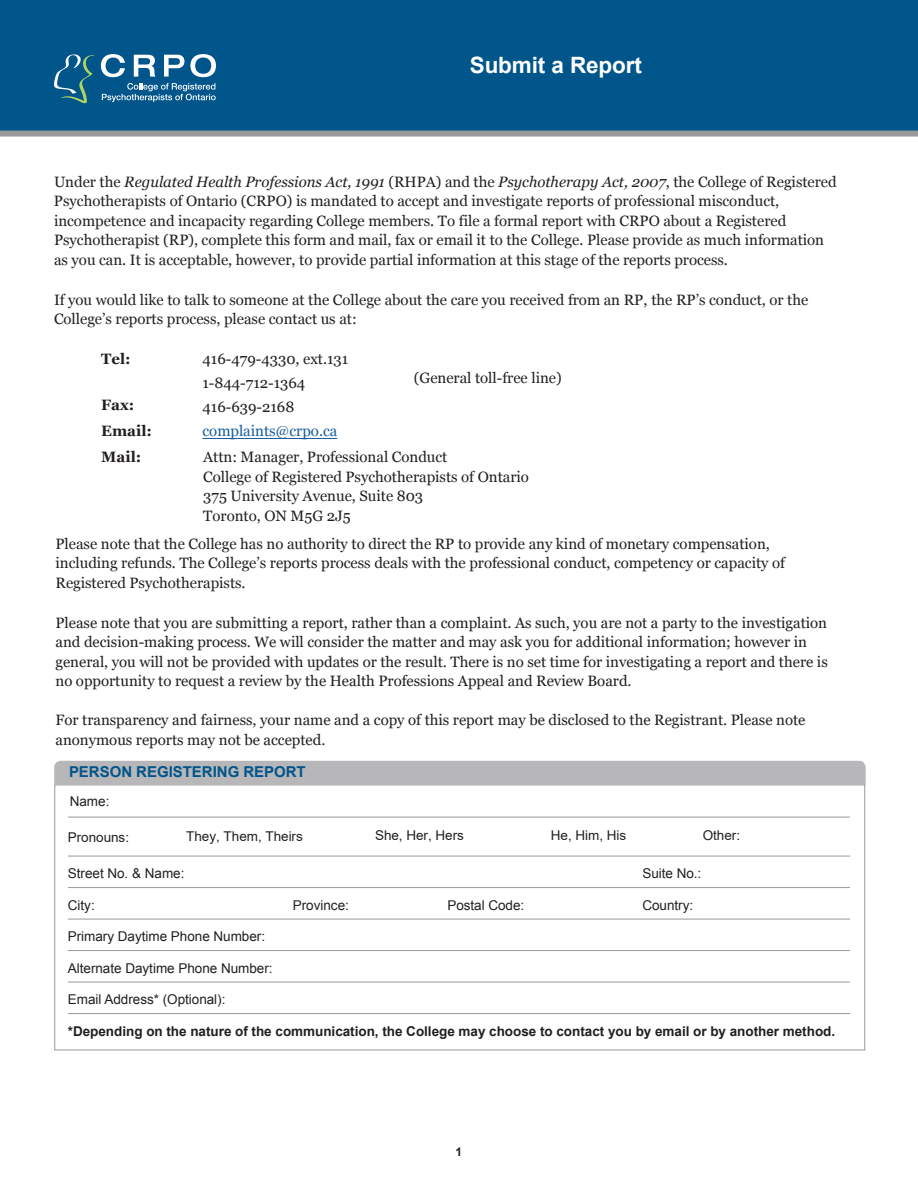
<style>
.page{position:relative;width:918px;height:1188px;background:#fff}
.page>*{position:absolute;margin:0;border:0;box-sizing:border-box;transform-origin:0 0}
.t1{font:700 22.5px "Arial";letter-spacing:-.005em;color:#fff}
.t2{font:15px/19.5px "Georgia";color:#231f20}
.t3{font:700 15px "Arial";color:#00558b}
.t4{font:700 15px "Georgia";color:#231f20}
.t5{font:13.5px "Arial";color:#231f20}
.t6{font:700 13.5px "Arial";color:#231f20}
.t7{font:13.5px "Arial";color:#231f20}
.t8{font:700 12px "Arial";color:#231f20}
.s1{font-style:italic}
.s2{color:#175d9e}
</style>
<div class="page">
<div style="left:0;top:0;width:918px;height:131px;background:#00558b"></div>
<div style="left:0;top:131px;width:918px;height:6px;background:#99989b"></div>
<svg style="left:101px;top:54px;width:24px;height:23px"></svg>
<svg style="left:164px;top:55px;width:20px;height:22px"></svg>
<svg style="left:134px;top:55px;width:21px;height:22px"></svg>
<svg style="left:190px;top:54px;width:26px;height:23px"></svg>
<svg style="left:102px;top:83px;width:114px;height:19px"></svg>
<svg style="left:54px;top:54px;width:41px;height:49px"></svg>
<hr style="left:68px;top:817px;width:782px;height:1px;background:#99989b">
<hr style="left:68px;top:856px;width:782px;height:1px;background:#99989b">
<hr style="left:68px;top:887px;width:782px;height:1px;background:#99989b">
<hr style="left:68px;top:919px;width:782px;height:1px;background:#99989b">
<hr style="left:68px;top:950px;width:782px;height:1px;background:#99989b">
<hr style="left:68px;top:982px;width:782px;height:1px;background:#99989b">
<hr style="left:68px;top:1013px;width:782px;height:1px;background:#99989b">
<div style="left:54px;top:761px;width:812px;height:24px;background:#b7b6b8"></div>
<hr style="left:202px;top:438px;width:135px;height:1px;background:#175d9e">
<h1 class="t1" style="left:470px;top:51px;width:174px">Submit a Report</h1>
<p class="t2" style="left:54px;top:171px;width:784px">Under the <span class="s1">Regulated Health Professions Act, 1991</span> (RHPA) and the <span class="s1">Psychotherapy Act, 2007</span>, the College of Registered Psychotherapists of Ontario (CRPO) is mandated to accept and investigate reports of professional misconduct, incompetence and incapacity regarding College members. To file a formal report with CRPO about a Registered Psychotherapist (RP), complete this form and mail, fax or email it to the College. Please provide as much information as you can. It is acceptable, however, to provide partial information at this stage of the reports process.</p>
<p class="t2" style="left:54px;top:289px;width:756px">If you would like to talk to someone at the College about the care you received from an RP, the RP’s conduct, or the<br>College’s reports process, please contact us at:</p>
<p class="t4" style="left:101px;top:347px;width:31px">Tel:</p>
<p class="t2" style="left:414px;top:367px;width:149px">(General toll-free line)</p>
<p class="t4" style="left:101px;top:393px;width:35px">Fax:</p>
<p class="t4" style="left:101px;top:419px;width:52px">Email:</p>
<p class="t2" style="left:202px;top:346px;width:147px;line-height:24px">416-479-4330, ext.131<br>1-844-712-1364<br>416-639-2168 <span class="s2">complaints@crpo.ca</span></p>
<p class="t4" style="left:101px;top:446px;width:42px">Mail:</p>
<p class="t2" style="left:203px;top:447px;width:327px">Attn: Manager, Professional Conduct<br>College of Registered Psychotherapists of Ontario 375 University Avenue, Suite 803<br>Toronto, ON M5G 2J5</p>
<p class="t2" style="left:56px;top:533px;width:731px">Please note that the College has no authority to direct the RP to provide any kind of monetary compensation, including refunds. The College’s reports process deals with the professional conduct, competency or capacity of<br>Registered Psychotherapists.</p>
<p class="t2" style="left:56px;top:613px;width:774px">Please note that you are submitting a report, rather than a complaint. As such, you are not a party to the investigation and decision-making process. We will consider the matter and may ask you for additional information; however in general, you will not be provided with updates or the result. There is no set time for investigating a report and there is no opportunity to request a review by the Health Professions Appeal and Review Board.</p>
<p class="t2" style="left:56px;top:711px;width:751px">For transparency and fairness, your name and a copy of this report may be disclosed to the Registrant. Please note anonymous reports may not be accepted.</p>
<p class="t3" style="left:69px;top:762px;width:238px">PERSON REGISTERING REPORT</p>
<p class="t5" style="left:70px;top:793px;width:41px">Name:</p>
<p class="t7" style="left:68px;top:828px;width:63px">Pronouns:</p>
<p class="t7" style="left:186px;top:827px;width:118px">They, Them, Theirs</p>
<p class="t7" style="left:375px;top:826px;width:90px">She, Her, Hers</p>
<p class="t7" style="left:551px;top:826px;width:77px">He, Him, His</p>
<p class="t7" style="left:703px;top:826px;width:39px">Other:</p>
<p class="t5" style="left:68px;top:896px;width:28px">City:</p>
<p class="t5" style="left:293px;top:896px;width:58px">Province:</p>
<p class="t5" style="left:447px;top:896px;width:78px">Postal Code:</p>
<p class="t5" style="left:642px;top:896px;width:52px">Country:</p>
<p class="t5" style="left:68px;top:928px;width:199px">Primary Daytime Phone Number:</p>
<p class="t5" style="left:68px;top:959px;width:206px">Alternate Daytime Phone Number:</p>
<p class="t5" style="left:68px;top:991px;width:159px">Email Address* (Optional):</p>
<p class="t6" style="left:68px;top:1022px;width:769px">*Depending on the nature of the communication, the College may choose to contact you by email or by another method.</p>
<p class="t8" style="left:456px;top:1144px;width:8px">1</p>
</div>
